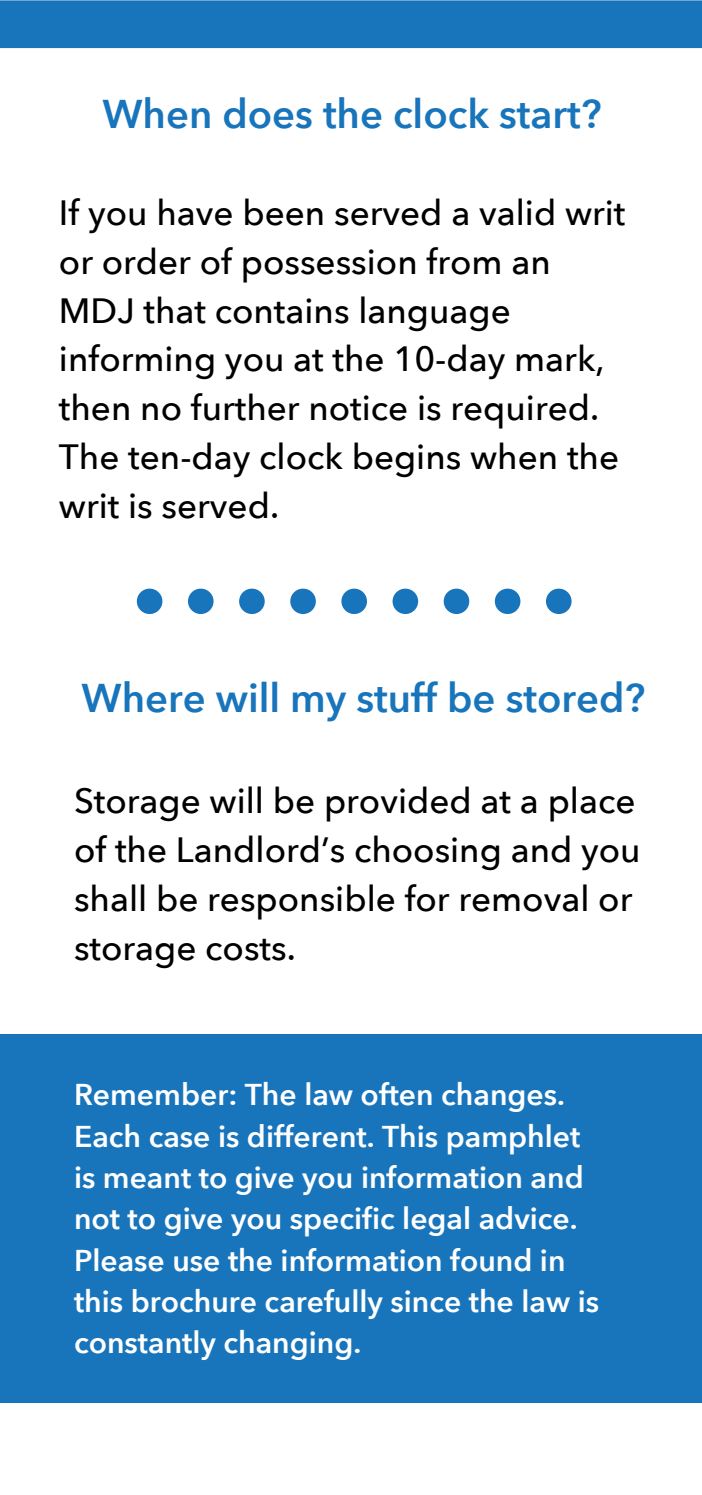
<style>
.page{position:relative;width:702px;height:1495px;background:#fff}
.page>*{position:absolute;margin:0;border:0;box-sizing:border-box;transform-origin:0 0}
.t1{font:600 40px "Avenir Next";color:#1875bb}
.t2{font:500 35px/48.8px "Avenir Next";color:#000}
.t3{font:600 30px/41.2px "Avenir Next";color:#fff}
</style>
<div class="page">
<div style="left:0;top:0;width:701px;height:48px;background:#1875bb"></div>
<svg style="left:137px;top:588px;width:25px;height:26px"></svg>
<svg style="left:188px;top:588px;width:25px;height:26px"></svg>
<svg style="left:239px;top:588px;width:25px;height:26px"></svg>
<svg style="left:290px;top:588px;width:26px;height:26px"></svg>
<svg style="left:341px;top:588px;width:26px;height:26px"></svg>
<svg style="left:392px;top:588px;width:26px;height:26px"></svg>
<svg style="left:443px;top:588px;width:26px;height:26px"></svg>
<svg style="left:494px;top:588px;width:26px;height:26px"></svg>
<svg style="left:546px;top:588px;width:25px;height:26px"></svg>
<div style="left:0;top:1034px;width:701px;height:368px;background:#1875bb"></div>
<p class="t1" style="left:102px;top:88px;width:500px">When does the clock start?</p>
<p class="t2" style="left:59px;top:189px;width:567px">If you have been served a valid writ or order of possession from an<br>MDJ that contains language informing you at the 10-day mark, then no further notice is required.<br>The ten-day clock begins when the writ is served.</p>
<p class="t1" style="left:81px;top:672px;width:565px">Where will my stuff be stored?</p>
<p class="t2" style="left:74px;top:777px;width:568px">Storage will be provided at a place of the Landlord’s choosing and you shall be responsible for removal or storage costs.</p>
<p class="t3" style="left:74px;top:1075px;width:511px">Remember: The law often changes.<br>Each case is different. This pamphlet is meant to give you information and not to give you specific legal advice.</p>
<p class="t3" style="left:74px;top:1240px;width:526px">Please use the information found in this brochure carefully since the law is</p>
<p class="t3" style="left:74px;top:1323px;width:288px">constantly changing.</p>
</div>
